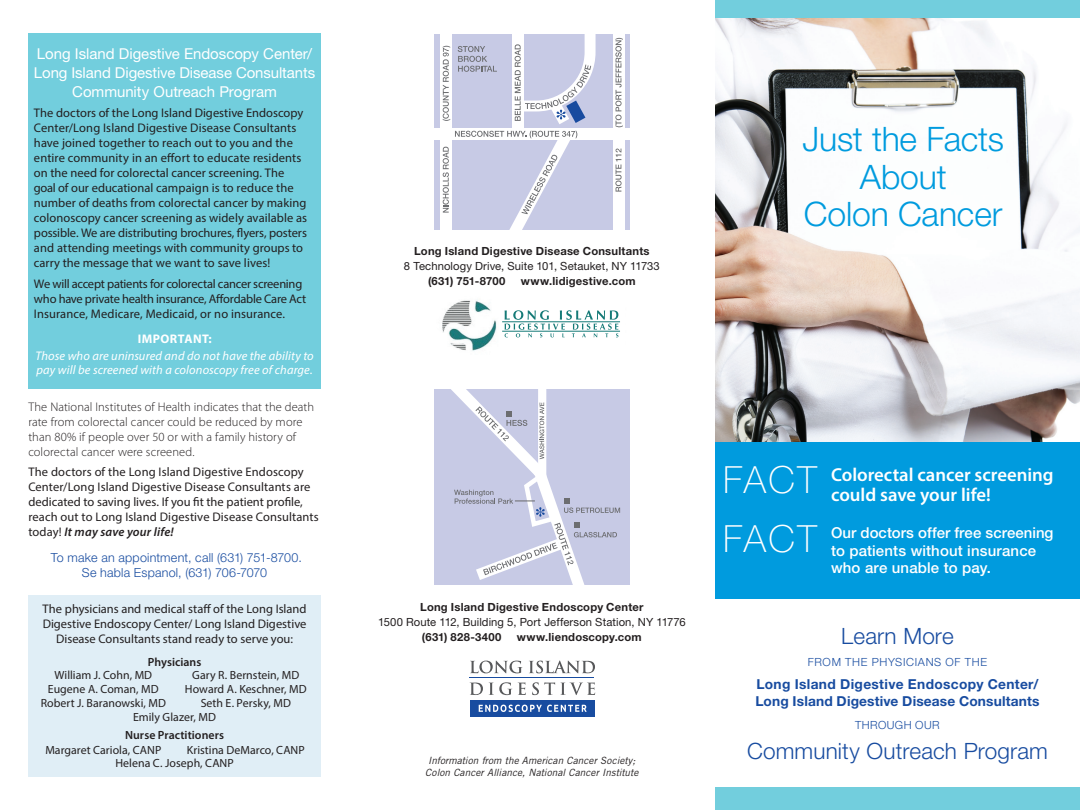
<style>
.page{position:relative;width:1080px;height:810px;background:#fff}
.page>*{position:absolute;margin:0;border:0;box-sizing:border-box;transform-origin:0 0}
.text{font:100 37.5px "Helvetica Neue LT Std";letter-spacing:.065em;color:#fff}
.Helv_Head{font:300 33.75px/37.5px "Helvetica Neue LT Std";letter-spacing:-.005em;color:#009bde;text-align:center}
.text-2{font:300 22.5px "Helvetica Neue LT Std";letter-spacing:.005em;color:#184ca0}
.text-3{font:600 18.75px/20px "Myriad Pro";color:#fff}
.Helv_Head-2{font:15px/18.8px "Helvetica Neue LT Std";letter-spacing:-.005em;color:#fff;text-align:center}
.text-4{font:500 15px/17.5px "Helvetica Neue LT Std";letter-spacing:.01em;color:#fff}
.text-5{font:700 13.75px/17.5px "Helvetica Neue LT Std";letter-spacing:.015em;color:#184ca0}
.myriad_text{font:12.5px/15px "Myriad Pro";letter-spacing:.005em;color:#231f20}
.myriad_text-2{font:300 12.5px/15px "Myriad Pro";letter-spacing:.005em;color:#231f20}
.myriad_text-3{font:12.5px/15px "Myriad Pro";letter-spacing:-.02em;color:#231f20}
.text-6{font:12.5px/15px "Myriad Pro";color:#231f20;text-align:center}
.myriad_text-4{font:italic 12.5px/13.8px "Myriad Pro";letter-spacing:.01em;color:#fff}
.myriad_text-5{font:300 12.5px/15px "Helvetica Neue LT Std";letter-spacing:.015em;color:#184ca0;text-align:center}
.myriad_text-6{font:700 12.5px "Myriad Pro";letter-spacing:.035em;color:#fff}
.text-7{font:11.88px/13.8px "Myriad Pro";letter-spacing:.005em;color:#231f20;text-align:center}
.text-8{font:600 11.88px "Myriad Pro";letter-spacing:.005em;color:#231f20}
.text-9{font:700 11.25px "Helvetica Neue LT Std";letter-spacing:.02em;color:#231f20}
.text-10{font:11.25px "Helvetica Neue LT Std";letter-spacing:.01em;color:#231f20}
.text-11{font:300 11.25px "Helvetica Neue LT Std";letter-spacing:.055em;color:#184ca0}
.text-12{font:300 11.25px "Helvetica Neue LT Std";letter-spacing:.035em;color:#184ca0}
.text-13{font:italic 10px/11.2px "Trade Gothic";letter-spacing:.005em;color:#231f20}
.s1{font-weight:600;font-style:italic}
</style>
<div class="page">
<div style="left:28px;top:34px;width:293px;height:355px;background:#72cedd"></div>
<div style="left:28px;top:595px;width:293px;height:181px;background:#e0eef6"></div>
<div style="left:434px;top:389px;width:196px;height:196px;background:#c7cae5"></div>
<svg style="left:451px;top:389px;width:169px;height:196px"></svg>
<div style="left:470px;top:700px;width:125px;height:16px;background:#184ca0"></div>
<svg style="left:470px;top:661px;width:52px;height:12px"></svg>
<svg style="left:529px;top:660px;width:66px;height:13px"></svg>
<svg style="left:470px;top:683px;width:13px;height:12px"></svg>
<svg style="left:489px;top:682px;width:23px;height:13px"></svg>
<svg style="left:518px;top:682px;width:8px;height:13px"></svg>
<svg style="left:532px;top:682px;width:63px;height:13px"></svg>
<svg style="left:479px;top:705px;width:108px;height:7px"></svg>
<hr style="left:469px;top:677px;width:125px;height:1px;background:#184ca0">
<div style="left:434px;top:34px;width:196px;height:196px;background:#c7cae5"></div>
<svg style="left:458px;top:46px;width:39px;height:26px"></svg>
<div style="left:613px;top:34px;width:11px;height:196px;background:#fff"></div>
<svg style="left:615px;top:149px;width:7px;height:43px"></svg>
<svg style="left:615px;top:38px;width:8px;height:89px"></svg>
<div style="left:440px;top:34px;width:11px;height:196px;background:#fff"></div>
<svg style="left:443px;top:147px;width:6px;height:66px"></svg>
<svg style="left:443px;top:46px;width:7px;height:75px"></svg>
<div style="left:512px;top:34px;width:11px;height:98px;background:#fff"></div>
<div style="left:434px;top:129px;width:196px;height:11px;background:#fff"></div>
<svg style="left:455px;top:131px;width:122px;height:99px"></svg>
<svg style="left:514px;top:34px;width:82px;height:90px"></svg>
<img style="left:442px;top:300px;width:55px;height:51px">
<hr style="left:502px;top:321px;width:118px;height:1px;background:#157a77">
<hr style="left:502px;top:331px;width:118px;height:1px;background:#157a77">
<svg style="left:505px;top:310px;width:113px;height:27px"></svg>
<div style="left:715px;top:441px;width:365px;height:158px;background:#009bde"></div>
<img style="left:715px;top:18px;width:365px;height:423px">
<div style="left:715px;top:788px;width:365px;height:22px;background:#72cedd"></div>
<div style="left:715px;top:0;width:365px;height:18px;background:#72cedd"></div>
<p class="Helv_Head-2" style="left:34px;top:44px;width:283px">Long Island Digestive Endoscopy Center/<br>Long Island Digestive Disease Consultants<br>Community Outreach Program</p>
<p class="myriad_text" style="left:34px;top:106px;width:275px">The doctors of the Long Island Digestive Endoscopy Center/Long Island Digestive Disease Consultants have joined together to reach out to you and the entire community in an effort to educate residents on the need for colorectal cancer screening. The goal of our educational campaign is to reduce the number of deaths from colorectal cancer by making colonoscopy cancer screening as widely available as possible. We are distributing brochures, flyers, posters and attending meetings with community groups to carry the message that we want to save lives!</p>
<p class="myriad_text-3" style="left:34px;top:276px;width:274px">We will accept patients for colorectal cancer screening who have private health insurance, Affordable Care Act<br>Insurance, Medicare, Medicaid, or no insurance.</p>
<p class="myriad_text-6" style="left:138px;top:331px;width:75px">IMPORTANT:</p>
<p class="myriad_text-4" style="left:35px;top:349px;width:280px">Those who are uninsured and do not have the ability to pay will be screened with a colonoscopy free of charge.</p>
<p class="myriad_text-2" style="left:28px;top:399px;width:287px">The National Institutes of Health indicates that the death rate from colorectal cancer could be reduced by more than 80% if people over 50 or with a family history of colorectal cancer were screened.</p>
<p class="myriad_text" style="left:28px;top:465px;width:292px">The doctors of the Long Island Digestive Endoscopy Center/Long Island Digestive Disease Consultants are dedicated to saving lives. If you fit the patient profile, reach out to Long Island Digestive Disease Consultants today! <span class="s1">It may save your life!</span></p>
<p class="myriad_text-5" style="left:51px;top:549px;width:253px">To make an appointment, call (631) 751-8700.<br>Se habla Espanol, (631) 706-7070</p>
<p class="text-6" style="left:43px;top:602px;width:265px">The physicians and medical staff of the Long Island<br>Digestive Endoscopy Center/ Long Island Digestive<br>Disease Consultants stand ready to serve you:</p>
<p class="text-8" style="left:148px;top:655px;width:55px">Physicians</p>
<p class="text-7" style="left:41px;top:668px;width:127px">William J. Cohn, MD<br>Eugene A. Coman, MD<br>Robert J. Baranowski, MD</p>
<p class="text-7" style="left:45px;top:743px;width:117px">Margaret Cariola, CANP</p>
<p class="text-7" style="left:192px;top:668px;width:109px">Gary R. Bernstein, MD</p>
<p class="text-7" style="left:185px;top:682px;width:123px">Howard A. Keschner, MD</p>
<p class="text-7" style="left:201px;top:696px;width:92px">Seth E. Persky, MD</p>
<p class="text-7" style="left:187px;top:743px;width:119px">Kristina DeMarco, CANP</p>
<p class="text-7" style="left:133px;top:710px;width:84px">Emily Glazer, MD</p>
<p class="text-8" style="left:125px;top:728px;width:100px">Nurse Practitioners</p>
<p class="text-7" style="left:115px;top:756px;width:120px">Helena C. Joseph, CANP</p>
<p class="text-9" style="left:414px;top:244px;width:237px">Long Island Digestive Disease Consultants</p>
<p class="text-10" style="left:404px;top:259px;width:257px">8 Technology Drive, Suite 101, Setauket, NY 11733</p>
<p class="text-9" style="left:428px;top:274px;width:79px">(631) 751-8700</p>
<p class="text-9" style="left:521px;top:274px;width:116px">www.lidigestive.com</p>
<p class="Helv_Head" style="left:802px;top:120px;width:203px">Just the Facts<br>About<br>Colon Cancer</p>
<p class="text-9" style="left:420px;top:600px;width:225px">Long Island Digestive Endoscopy Center</p>
<p class="text-10" style="left:378px;top:616px;width:309px">1500 Route 112, Building 5, Port Jefferson Station, NY 11776</p>
<p class="text-9" style="left:422px;top:630px;width:81px">(631) 828-3400</p>
<p class="text-9" style="left:517px;top:630px;width:126px">www.liendoscopy.com</p>
<p class="text-13" style="left:425px;top:755px;width:215px">Information from the American Cancer Society;<br>Colon Cancer Alliance, National Cancer Institute</p>
<p class="text" style="left:723px;top:459px;width:95px">FACT</p>
<p class="text" style="left:723px;top:517px;width:95px">FACT</p>
<p class="text-3" style="left:831px;top:464px;width:224px">Colorectal cancer screening could save your life!</p>
<p class="text-4" style="left:831px;top:524px;width:224px">Our doctors offer free screening to patients without insurance who are unable to pay.</p>
<p class="text-2" style="left:841px;top:622px;width:114px">Learn More</p>
<p class="text-11" style="left:808px;top:656px;width:181px">FROM THE PHYSICIANS OF THE</p>
<p class="text-5" style="left:755px;top:675px;width:286px">Long Island Digestive Endoscopy Center/<br>Long Island Digestive Disease Consultants</p>
<p class="text-12" style="left:855px;top:718px;width:86px">THROUGH OUR</p>
<p class="text-2" style="left:747px;top:737px;width:302px">Community Outreach Program</p>
</div>
